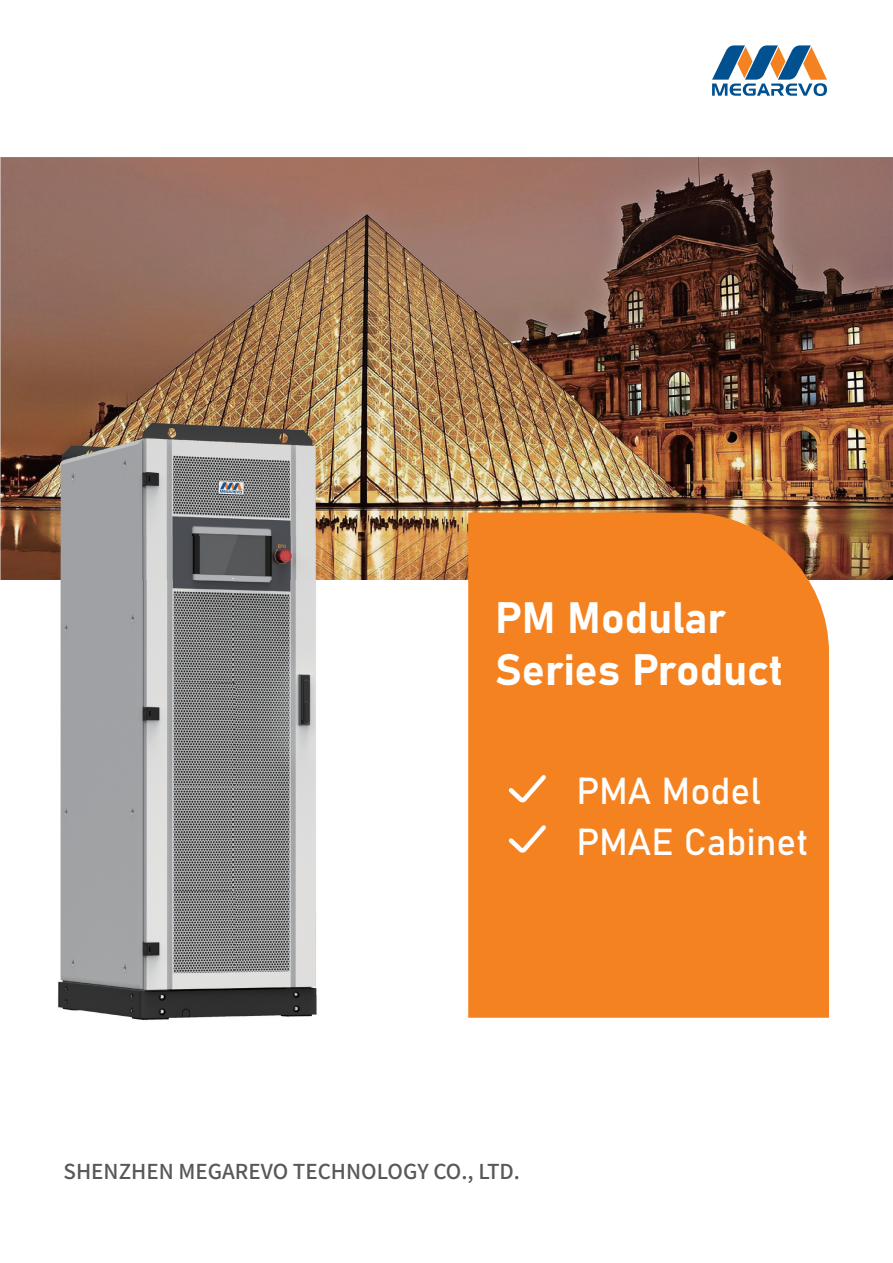
<style>
.page{position:relative;width:893px;height:1263px;background:#fff}
.page>*{position:absolute;margin:0;border:0;box-sizing:border-box;transform-origin:0 0}
.t1{font:43.35px/52.1px "Bahnschrift 700 100";color:#fff}
.t2{font:37.05px/50.6px "Bahnschrift 400 100";color:#fff}
.t3{font:500 20.55px "Source Han Sans CN";color:#57585a}
</style>
<div class="page">
<svg style="left:712px;top:45px;width:115px;height:51px"></svg>
<img style="left:0;top:157px;width:367px;height:264px">
<img style="left:367px;top:157px;width:526px;height:423px">
<img style="left:0;top:421px;width:33px;height:159px">
<img style="left:334px;top:421px;width:34px;height:159px">
<img style="left:33px;top:406px;width:301px;height:614px">
<div style="left:468px;top:513px;width:361px;height:505px;background:#f58220"></div>
<svg style="left:505px;top:771px;width:45px;height:32px"></svg>
<svg style="left:505px;top:821px;width:45px;height:33px"></svg>
<h1 class="t1" style="left:495px;top:588px;width:289px">PM Modular<br>Series Product</h1>
<h2 class="t2" style="left:576px;top:763px;width:234px">PMA Model<br>PMAE Cabinet</h2>
<p class="t3" style="left:64px;top:1160px;width:458px">SHENZHEN MEGAREVO TECHNOLOGY CO., LTD.</p>
</div>
